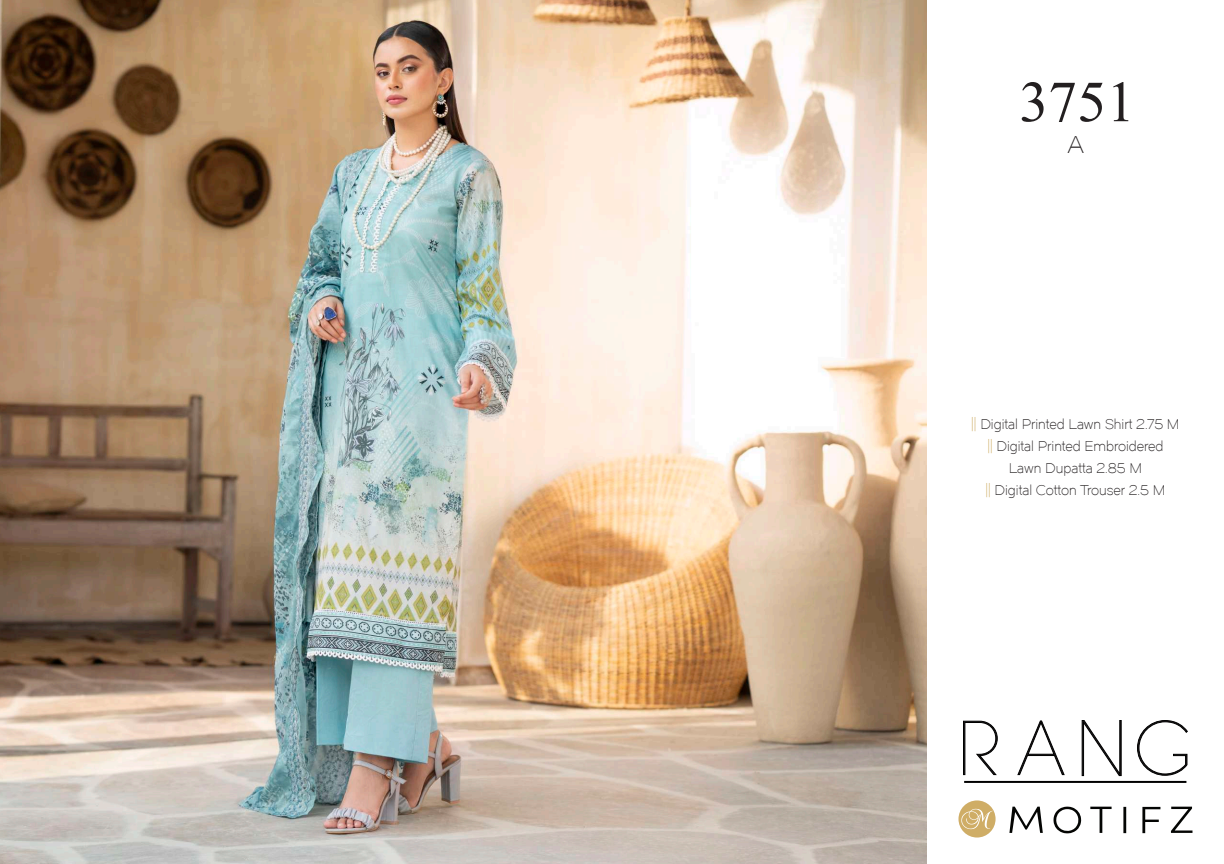
<style>
.page{position:relative;width:1224px;height:864px;background:#fff}
.page>*{position:absolute;margin:0;border:0;box-sizing:border-box;transform-origin:0 0}
.t1{font:58px "Times New Roman";color:#231f20}
.t2{font:24px "Dual 300";color:#231f20}
.t3{font:14px/22px "Dual 300";color:#231f20;text-align:center}
.s1{color:#cfad66}
</style>
<div class="page">
<img style="left:0;top:0;width:926px;height:864px">
<div style="left:958px;top:800px;width:38px;height:38px;background:#cfad66;border-radius:50%"></div>
<svg style="left:963px;top:720px;width:35px;height:56px"></svg>
<svg style="left:1017px;top:720px;width:48px;height:56px"></svg>
<svg style="left:1081px;top:720px;width:41px;height:57px"></svg>
<svg style="left:1137px;top:720px;width:51px;height:56px"></svg>
<hr style="left:964px;top:781px;width:222px;height:2px;background:#000">
<svg style="left:961px;top:809px;width:32px;height:20px"></svg>
<svg style="left:1054px;top:807px;width:27px;height:26px"></svg>
<svg style="left:1090px;top:807px;width:22px;height:26px"></svg>
<svg style="left:1123px;top:807px;width:3px;height:26px"></svg>
<svg style="left:1142px;top:807px;width:18px;height:26px"></svg>
<svg style="left:1171px;top:807px;width:21px;height:26px"></svg>
<svg style="left:1009px;top:807px;width:34px;height:26px"></svg>
<h1 class="t1" style="left:1019px;top:61px;width:117px">3751</h1>
<h2 class="t2" style="left:1068px;top:130px;width:18px">A</h2>
<p class="t3" style="left:971px;top:413px;width:210px"><span class="s1">||</span> Digital Printed Lawn Shirt 2.75 M <span class="s1">||</span> Digital Printed Embroidered<br>Lawn Dupatta 2.85 M<br><span class="s1">||</span> Digital Cotton Trouser 2.5 M</p>
</div>
